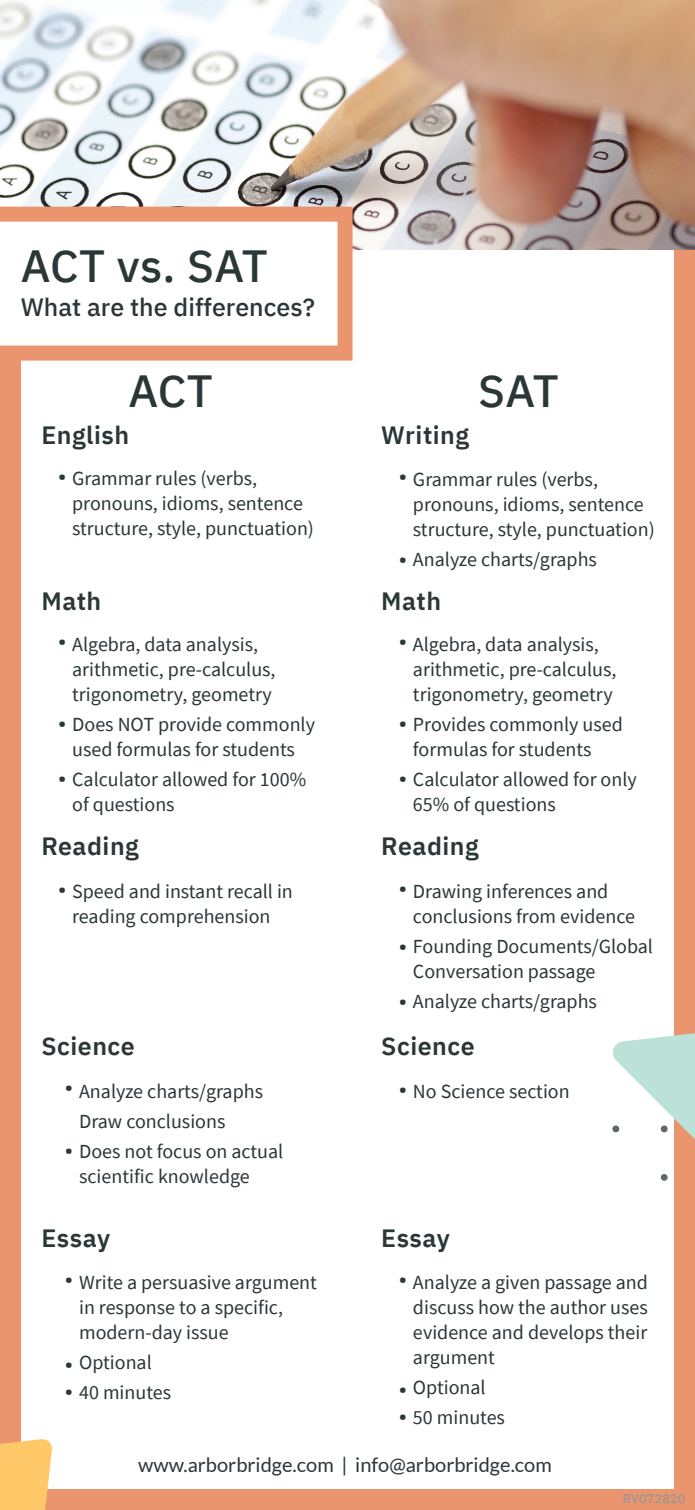
<style>
.page{position:relative;width:695px;height:1510px;background:#fff}
.page>*{position:absolute;margin:0;border:0;box-sizing:border-box;transform-origin:0 0}
.t1{font:500 45px "IBM Plex Sans";letter-spacing:.01em;color:#2b3636}
.t2{font:600 25px "IBM Plex Sans";letter-spacing:.02em;color:#2b3636}
.t3{font:500 25px "IBM Plex Sans";color:#2b3636}
.t4{font:20px/25px "Source Sans Pro";color:#2b3636}
.t5{font:20px "Lato";color:#2b3636}
.t6{font:500 20px "IBM Plex Sans";color:#2b3636}
.t7{font:500 12.5px "IBM Plex Sans";letter-spacing:.02em;color:#969696}
.s1{font-family:"IBM Plex Sans";font-weight:500}
</style>
<div class="page">
<div style="left:0;top:16px;width:694px;height:1493px;background:#ea956e"></div>
<div style="left:22px;top:0;width:652px;height:1488px;background:#fff"></div>
<img style="left:0;top:0;width:694px;height:250px">
<svg style="left:0;top:207px;width:352px;height:153px"></svg>
<svg style="left:0;top:1438px;width:52px;height:71px;background:#fcc66e"></svg>
<svg style="left:612px;top:1033px;width:82px;height:144px"></svg>
<div style="left:612px;top:1125px;width:7px;height:7px;background:#606866;border-radius:50%"></div>
<div style="left:660px;top:1125px;width:7px;height:7px;background:#606866;border-radius:50%"></div>
<div style="left:660px;top:1174px;width:7px;height:6px;background:#606866;border-radius:50%"></div>
<h1 class="t1" style="left:21px;top:231px;width:248px">ACT vs. SAT</h1>
<p class="t3" style="left:21px;top:288px;width:295px">What are the differences?</p>
<h1 class="t1" style="left:129px;top:355px;width:86px">ACT</h1>
<h1 class="t1" style="left:478px;top:355px;width:82px">SAT</h1>
<p class="t2" style="left:41px;top:415px;width:89px">English</p>
<p class="t2" style="left:381px;top:415px;width:89px">Writing</p>
<p class="t4" style="left:72px;top:466px;width:243px;text-indent:-14px"><span class="s1">•</span> Grammar rules (verbs, pronouns, idioms, sentence structure, style, punctuation)</p>
<p class="t4" style="left:413px;top:467px;width:243px">Grammar rules (verbs, pronouns, idioms, sentence structure, style, punctuation)</p>
<p class="t4" style="left:399px;top:547px;width:199px"><span class="s1">•</span> Analyze charts/graphs</p>
<p class="t6" style="left:399px;top:460px;width:10px">•</p>
<p class="t2" style="left:41px;top:581px;width:61px">Math</p>
<p class="t2" style="left:381px;top:581px;width:61px">Math</p>
<p class="t4" style="left:72px;top:631px;width:205px">Algebra, data analysis, arithmetic, pre-calculus, trigonometry, geometry</p>
<p class="t4" style="left:58px;top:711px;width:258px;text-align:center"><span class="s1">•</span> Does NOT provide commonly used formulas for students</p>
<p class="t4" style="left:72px;top:766px;width:235px;text-indent:-14px"><span class="s1">•</span> Calculator allowed for 100% of questions</p>
<p class="t6" style="left:58px;top:625px;width:10px">•</p>
<p class="t4" style="left:413px;top:631px;width:205px">Algebra, data analysis, arithmetic, pre-calculus, trigonometry, geometry</p>
<p class="t4" style="left:413px;top:711px;width:211px;text-indent:-14px"><span class="s1">•</span> Provides commonly used formulas for students</p>
<p class="t4" style="left:413px;top:766px;width:225px;text-indent:-14px"><span class="s1">•</span> Calculator allowed for only<br>65% of questions</p>
<p class="t6" style="left:399px;top:625px;width:10px">•</p>
<p class="t2" style="left:41px;top:826px;width:99px">Reading</p>
<p class="t2" style="left:381px;top:826px;width:99px">Reading</p>
<p class="t4" style="left:58px;top:878px;width:236px;text-align:center"><span class="s1">•</span> Speed and instant recall in reading comprehension</p>
<p class="t4" style="left:413px;top:879px;width:223px">Drawing inferences and conclusions from evidence</p>
<p class="t4" style="left:413px;top:934px;width:241px;text-indent:-14px"><span class="s1">•</span> Founding Documents/Global<br>Conversation passage</p>
<p class="t4" style="left:399px;top:989px;width:199px"><span class="s1">•</span> Analyze charts/graphs</p>
<p class="t6" style="left:399px;top:872px;width:10px">•</p>
<p class="t2" style="left:41px;top:1026px;width:95px">Science</p>
<p class="t2" style="left:381px;top:1026px;width:95px">Science</p>
<p class="t4" style="left:79px;top:1075px;width:185px;line-height:30px">Analyze charts/graphs<br>Draw conclusions</p>
<p class="t4" style="left:79px;top:1138px;width:206px;text-indent:-14px"><span class="s1">•</span> Does not focus on actual scientific knowledge</p>
<p class="t6" style="left:65px;top:1071px;width:10px">•</p>
<p class="t4" style="left:399px;top:1078px;width:172px"><span class="s1">•</span> No Science section</p>
<p class="t2" style="left:41px;top:1218px;width:70px">Essay</p>
<p class="t2" style="left:381px;top:1218px;width:70px">Essay</p>
<p class="t6" style="left:65px;top:1263px;width:10px">•</p>
<p class="t4" style="left:413px;top:1269px;width:236px;text-align:justify">Analyze a given passage and discuss how the author uses evidence and develops their argument</p>
<p class="t4" style="left:399px;top:1374px;width:88px"><span class="s1">•</span> Optional</p>
<p class="t4" style="left:399px;top:1404px;width:108px"><span class="s1">•</span> 50 minutes</p>
<p class="t4" style="left:79px;top:1269px;width:239px">Write a persuasive argument in response to a specific, modern-day issue</p>
<p class="t4" style="left:65px;top:1349px;width:88px"><span class="s1">•</span> Optional</p>
<p class="t4" style="left:65px;top:1379px;width:108px"><span class="s1">•</span> 40 minutes</p>
<p class="t6" style="left:399px;top:1263px;width:10px">•</p>
<p class="t5" style="left:138px;top:1454px;width:415px">www.arborbridge.com | info@arborbridge.com</p>
<p class="t7" style="left:623px;top:1488px;width:64px">RV072820</p>
</div>
